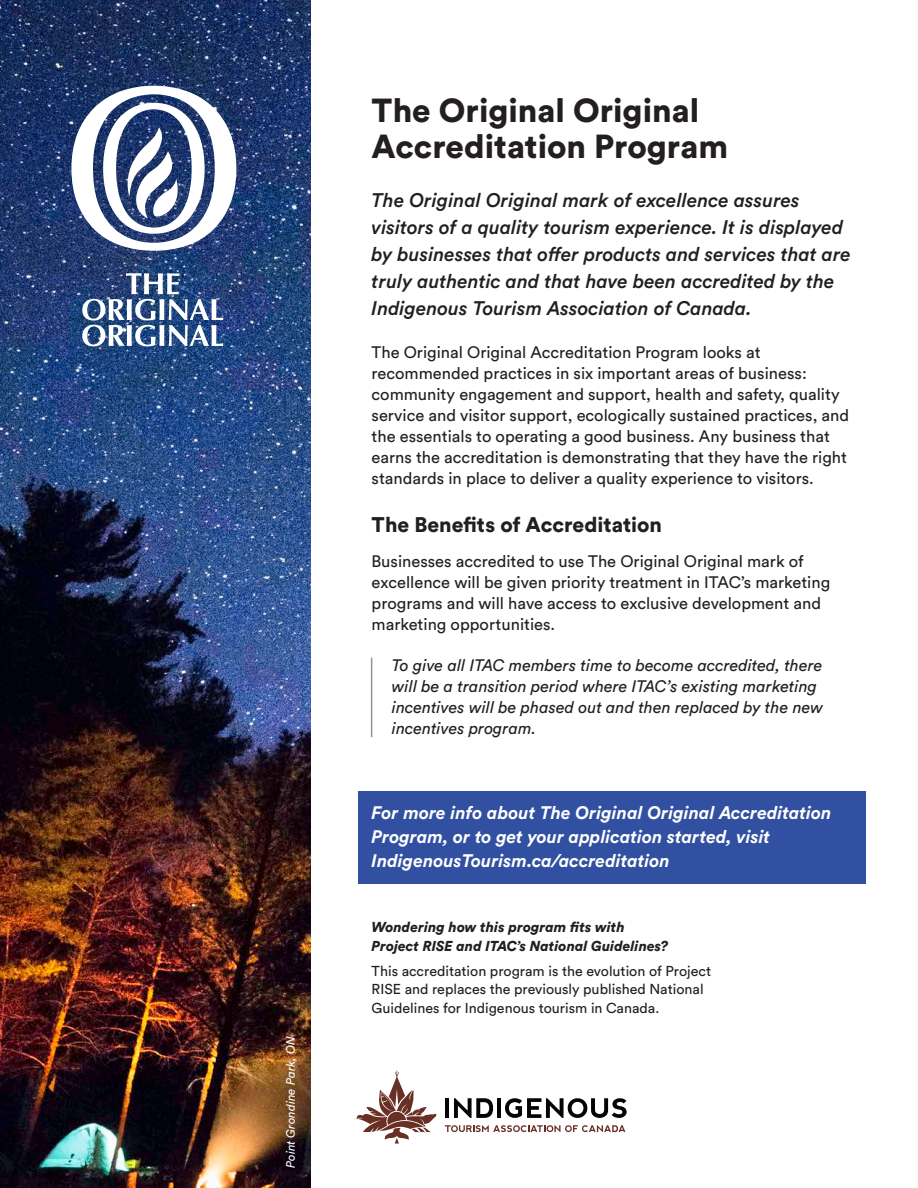
<style>
.page{position:relative;width:918px;height:1188px;background:#fff}
.page>*{position:absolute;margin:0;border:0;box-sizing:border-box;transform-origin:0 0}
.t1{font:900 33px/36px "Circular Std";color:#231f20}
.t2{font:900 21px "Circular Std";color:#231f20}
.Intro_paragraph{font:italic 500 19.5px/27px "Circular Std";color:#231f20}
.CTA_2_reversed{font:italic 700 18px/24px "Circular Std";color:#fff}
.Paragraph{font:16.5px/21px "Circular Std";color:#231f20}
.Paragraph_special{font:italic 16.5px/21px "Circular Std";color:#231f20}
.FAQ-a{font:14.25px/18.5px "Circular Std";color:#231f20}
.FAQ-q{font:italic 900 14.25px/18.6px "Circular Std";color:#231f20}
.Paragraph_smaller{font:italic 12px "Circular Std";color:#fff}
</style>
<div class="page">
<img style="left:0;top:0;width:310px;height:1188px">
<svg style="left:71px;top:86px;width:165px;height:165px"></svg>
<svg style="left:82px;top:273px;width:141px;height:73px"></svg>
<svg style="left:357px;top:1070px;width:79px;height:74px"></svg>
<hr style="left:445px;top:1098px;width:4px;height:20px;background:#040503">
<svg style="left:454px;top:1098px;width:39px;height:20px"></svg>
<hr style="left:497px;top:1098px;width:4px;height:20px;background:#040503">
<svg style="left:505px;top:1098px;width:122px;height:20px"></svg>
<svg style="left:445px;top:1125px;width:180px;height:7px"></svg>
<hr style="left:371px;top:658px;width:1px;height:79px;background:#939598">
<div style="left:358px;top:791px;width:508px;height:93px;background:#3150a2"></div>
<p class="Paragraph_smaller" style="left:283px;top:1168px;width:133px;rotate:-90deg">Point Grondine Park, ON</p>
<h1 class="t1" style="left:372px;top:91px;width:358px">The Original Original<br>Accreditation Program</h1>
<p class="Intro_paragraph" style="left:372px;top:186px;width:481px">The Original Original mark of excellence assures visitors of a quality tourism experience. It is displayed by businesses that offer products and services that are truly authentic and that have been accredited by the Indigenous Tourism Association of Canada.</p>
<p class="Paragraph" style="left:372px;top:342px;width:479px">The Original Original Accreditation Program looks at recommended practices in six important areas of business: community engagement and support, health and safety, quality service and visitor support, ecologically sustained practices, and the essentials to operating a good business. Any business that earns the accreditation is demonstrating that they have the right standards in place to deliver a quality experience to visitors.</p>
<h2 class="t2" style="left:372px;top:511px;width:292px">The Benefits of Accreditation</h2>
<p class="Paragraph" style="left:372px;top:550px;width:460px">Businesses accredited to use The Original Original mark of excellence will be given priority treatment in ITAC’s marketing programs and will have access to exclusive development and marketing opportunities.</p>
<p class="Paragraph_special" style="left:392px;top:655px;width:433px">To give all ITAC members time to become accredited, there will be a transition period where ITAC’s existing marketing incentives will be phased out and then replaced by the new incentives program.</p>
<p class="CTA_2_reversed" style="left:372px;top:800px;width:461px">For more info about The Original Original Accreditation<br>Program, or to get your application started, visit<br>IndigenousTourism.ca/accreditation</p>
<p class="FAQ-q" style="left:372px;top:918px;width:298px">Wondering how this program fits with<br>Project RISE and ITAC’s National Guidelines?</p>
<p class="FAQ-a" style="left:372px;top:961px;width:341px">This accreditation program is the evolution of Project<br>RISE and replaces the previously published National<br>Guidelines for Indigenous tourism in Canada.</p>
</div>
